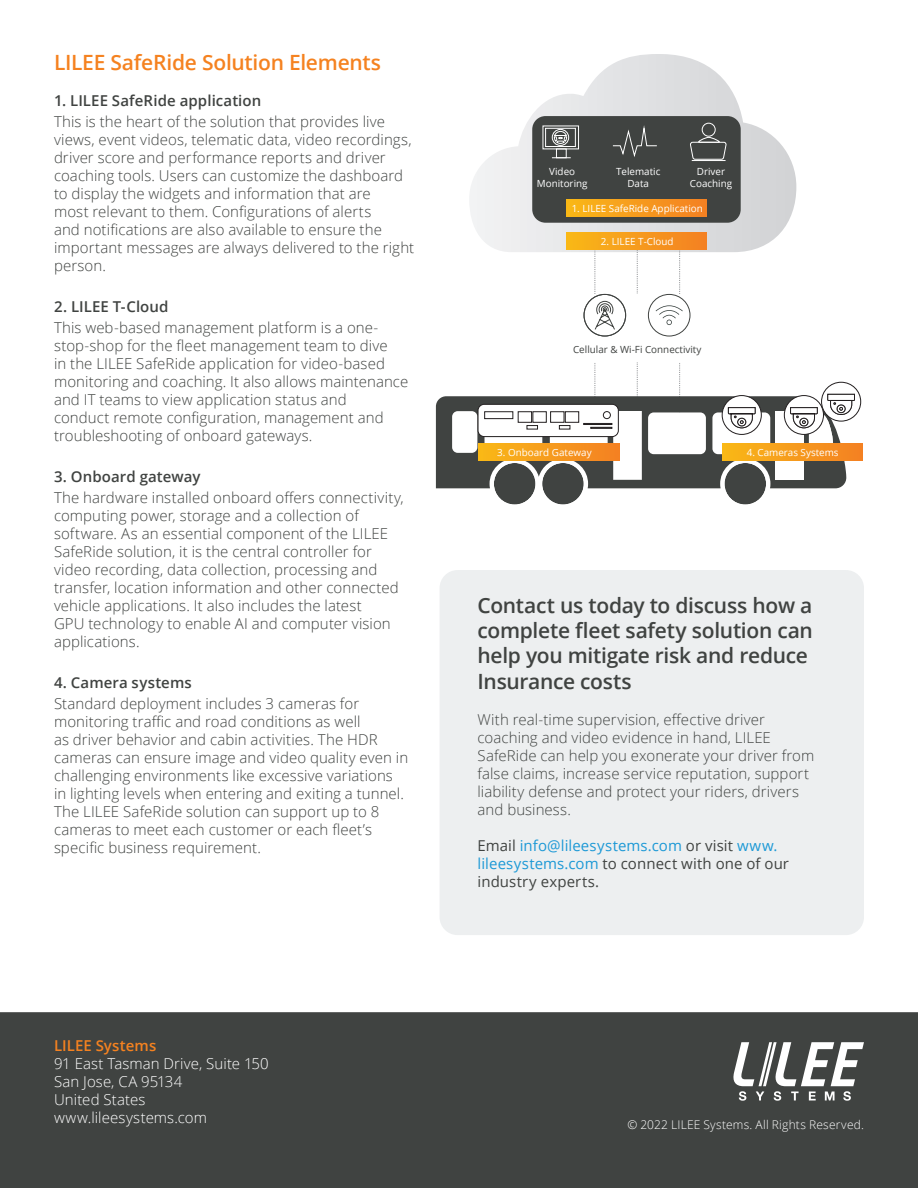
<style>
.page{position:relative;width:918px;height:1188px;background:#fff}
.page>*{position:absolute;margin:0;border:0;box-sizing:border-box;transform-origin:0 0}
.t1{font:600 21px/25.2px "Open Sans";letter-spacing:-.015em;color:#404341}
.t2{font:600 21px "Open Sans";letter-spacing:-.015em;color:#f58220}
.Body{font:300 15px/18px "Open Sans";letter-spacing:.005em;color:#404341}
.t3{font:15px/18px "Open Sans";letter-spacing:.005em;color:#404341}
.t4{font:300 15px/18px "Open Sans";letter-spacing:.005em;color:#fff}
.Body-2{font:600 15px "Open Sans";letter-spacing:.005em;color:#404341}
.t5{font:600 15px "Open Sans";letter-spacing:.005em;color:#f58220}
.Footnote{font:300 12px "Open Sans";letter-spacing:.015em;color:#fff}
.t6{font:9.9px/11.9px "Open Sans";color:#fff;text-align:center}
.t7{font:9.9px "Open Sans";color:#404341}
.s1{color:#1d99d6}
</style>
<div class="page">
<div style="left:440px;top:570px;width:424px;height:365px;background:#edeff0;border-radius:18px"></div>
<div style="left:0;top:1012px;width:918px;height:176px;background:#404341"></div>
<svg style="left:732px;top:1042px;width:132px;height:59px"></svg>
<svg style="left:469px;top:54px;width:327px;height:187px"></svg>
<div style="left:532px;top:116px;width:209px;height:107px;background:#404341;border-radius:13px"></div>
<div style="left:566px;top:233px;width:141px;height:16px;background:linear-gradient(to right,#f9b817,#f48023)"></div>
<div style="left:545px;top:128px;width:31px;height:19px;border:1px solid #fff"></div>
<div style="left:543px;top:126px;width:36px;height:23px;border:1px solid #fff"></div>
<div style="left:556px;top:149px;width:10px;height:9px;border:1px solid #fff"></div>
<svg style="left:552px;top:158px;width:19px;height:1px"></svg>
<svg style="left:552px;top:129px;width:17px;height:17px"></svg>
<svg style="left:612px;top:126px;width:45px;height:31px"></svg>
<svg style="left:822px;top:382px;width:39px;height:39px"></svg>
<div style="left:821px;top:382px;width:40px;height:39px;border:1px solid #231f20;border-radius:50%"></div>
<svg style="left:436px;top:241px;width:419px;height:264px"></svg>
<div style="left:590px;top:427px;width:22px;height:2px;border:1px solid #231f20"></div>
<div style="left:722px;top:444px;width:140px;height:16px;background:linear-gradient(to right,#f9b817,#f48023)"></div>
<hr style="left:692px;top:160px;width:34px;height:1px;background:#fff">
<div style="left:702px;top:123px;width:13px;height:13px;border:1px solid #fff;border-radius:50%"></div>
<svg style="left:690px;top:137px;width:37px;height:23px"></svg>
<div style="left:566px;top:200px;width:141px;height:17px;background:linear-gradient(to right,#f9b817,#f48023)"></div>
<p class="t2" style="left:54px;top:48px;width:329px">LILEE SafeRide Solution Elements</p>
<p class="Body-2" style="left:54px;top:90px;width:209px">1. LILEE SafeRide application</p>
<p class="Body" style="left:54px;top:112px;width:362px">This is the heart of the solution that provides live views, event videos, telematic data, video recordings, driver score and performance reports and driver coaching tools. Users can customize the dashboard to display the widgets and information that are<br>most relevant to them. Configurations of alerts<br>and notifications are also available to ensure the important messages are always delivered to the right person.</p>
<p class="Body-2" style="left:54px;top:296px;width:116px">2. LILEE T-Cloud</p>
<p class="Body" style="left:54px;top:318px;width:356px">This web-based management platform is a one&shy;stop-shop for the fleet management team to dive<br>in the LILEE SafeRide application for video-based monitoring and coaching. It also allows maintenance and IT teams to view application status and<br>conduct remote configuration, management and troubleshooting of onboard gateways.</p>
<p class="Body-2" style="left:54px;top:467px;width:148px">3. Onboard gateway</p>
<p class="Body" style="left:54px;top:488px;width:351px">The hardware installed onboard offers connectivity, computing power, storage and a collection of software. As an essential component of the LILEE SafeRide solution, it is the central controller for video recording, data collection, processing and transfer, location information and other connected vehicle applications. It also includes the latest<br>GPU technology to enable AI and computer vision applications.</p>
<p class="Body-2" style="left:54px;top:673px;width:139px">4. Camera systems</p>
<p class="Body" style="left:54px;top:694px;width:356px">Standard deployment includes 3 cameras for monitoring traffic and road conditions as well<br>as driver behavior and cabin activities. The HDR cameras can ensure image and video quality even in challenging environments like excessive variations in lighting levels when entering and exiting a tunnel.<br>The LILEE SafeRide solution can support up to 8 cameras to meet each customer or each fleet’s specific business requirement.</p>
<p class="t5" style="left:54px;top:1036px;width:104px">LILEE Systems</p>
<p class="t4" style="left:54px;top:1054px;width:216px">91 East Tasman Drive, Suite 150<br>San Jose, CA 95134</p>
<p class="t4" style="left:54px;top:1090px;width:93px">United States</p>
<p class="t4" style="left:54px;top:1108px;width:155px">www.lileesystems.com</p>
<p class="t6" style="left:537px;top:165px;width:52px">Video<br>Monitoring</p>
<p class="t6" style="left:616px;top:165px;width:46px">Telematic<br>Data</p>
<p class="t6" style="left:690px;top:165px;width:44px">Driver<br>Coaching</p>
<p class="t6" style="left:572px;top:202px;width:133px">1. LILEE SafeRide Application</p>
<p class="t6" style="left:601px;top:235px;width:74px">2. LILEE T-Cloud</p>
<p class="t7" style="left:573px;top:343px;width:130px">Cellular &amp; Wi-Fi Connectivity</p>
<p class="t6" style="left:497px;top:446px;width:96px">3. Onboard Gateway</p>
<p class="t6" style="left:747px;top:446px;width:93px">4. Cameras Systems</p>
<p class="t1" style="left:478px;top:592px;width:337px">Contact us today to discuss how a complete fleet safety solution can help you mitigate risk and reduce<br>Insurance costs</p>
<p class="Body" style="left:478px;top:710px;width:338px">With real-time supervision, effective driver coaching and video evidence in hand, LILEE SafeRide can help you exonerate your driver from false claims, increase service reputation, support liability defense and protect your riders, drivers and business.</p>
<p class="t3" style="left:478px;top:836px;width:313px">Email <span class="s1">info@lileesystems.com</span> or visit <span class="s1">www. lileesystems.com</span> to connect with one of our industry experts.</p>
<p class="Footnote" style="left:627px;top:1117px;width:238px">© 2022 LILEE Systems. All Rights Reserved.</p>
</div>
